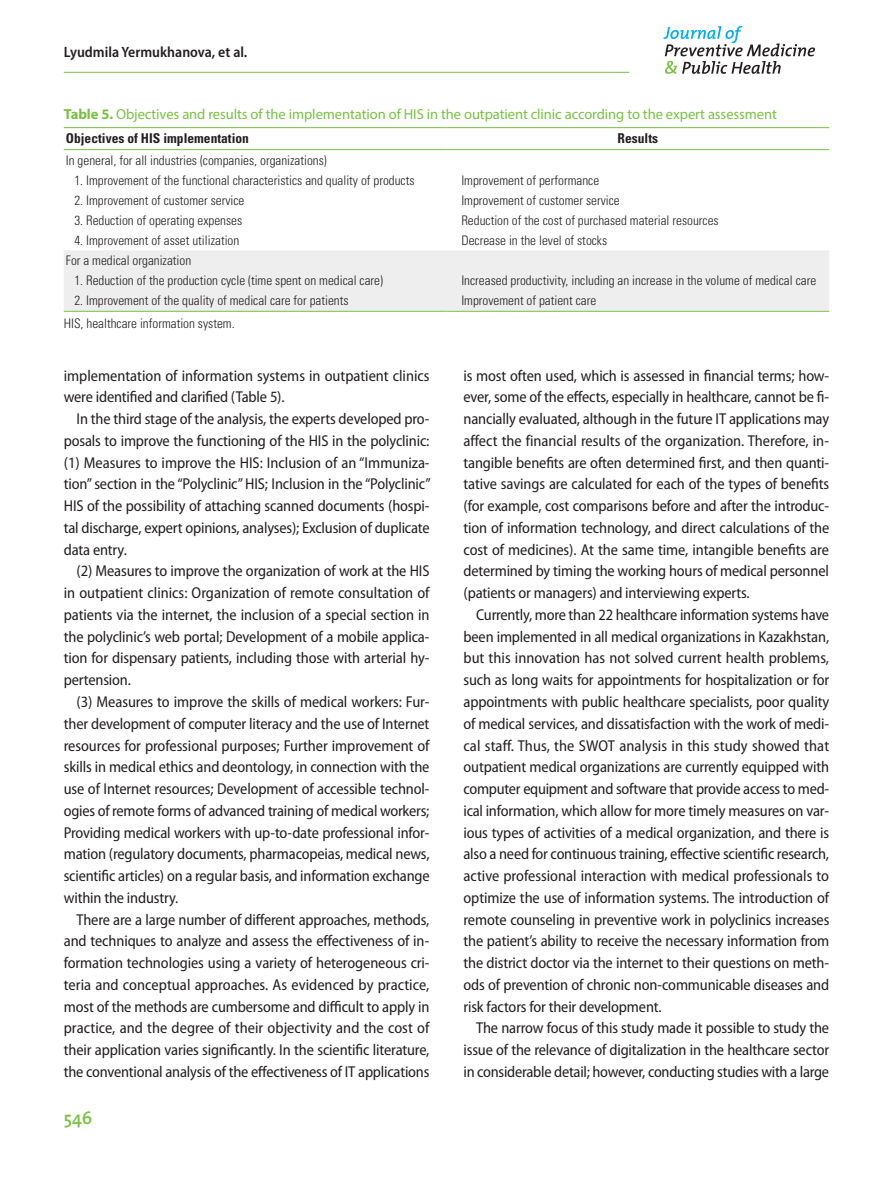
<style>
.page{position:relative;width:893px;height:1191px;background:#fff}
.page>*{position:absolute;margin:0;border:0;box-sizing:border-box;transform-origin:0 0}
.t1{font:600 18px "The Mix";color:#79c142}
.jpmph_본문{font:semi-condensed 15.75px/21.8px "Myriad Pro";letter-spacing:-.01em;color:#231f20;text-align:justify}
.t2{font:600 semi-condensed 15px "Myriad Pro";color:#231f20}
.jpmph_표그림캡션{font:14.55px "Myriad Pro";letter-spacing:-.005em;color:#79c142}
.jpmph_표머리{font:700 condensed 13.5px "Univers LT Std";color:#231f20}
.jpmph_표본문{font:300 condensed 13.2px "Univers LT Std";color:#231f20}
.s1{font-weight:700}
</style>
<div class="page">
<hr style="left:64px;top:72px;width:565px;height:1px;background:#79c142">
<svg style="left:663px;top:26px;width:152px;height:48px"></svg>
<svg style="left:64px;top:128px;width:765px;height:1px"></svg>
<div style="left:64px;top:250px;width:765px;height:61px;background:#eeeeef"></div>
<hr style="left:64px;top:127px;width:382px;height:1px;background:#79c142">
<hr style="left:446px;top:127px;width:383px;height:1px;background:#79c142">
<hr style="left:64px;top:149px;width:382px;height:1px;background:#79c142">
<hr style="left:446px;top:149px;width:383px;height:1px;background:#79c142">
<hr style="left:64px;top:311px;width:382px;height:1px;background:#79c142">
<hr style="left:446px;top:311px;width:383px;height:1px;background:#79c142">
<p class="t2" style="left:64px;top:43px;width:185px">Lyudmila Yermukhanova, et al.</p>
<p class="jpmph_표그림캡션" style="left:64px;top:105px;width:715px"><span class="s1">Table 5.</span> Objectives and results of the implementation of HIS in the outpatient clinic according to the expert assessment</p>
<p class="jpmph_표머리" style="left:66px;top:130px;width:185px">Objectives of HIS implementation</p>
<p class="jpmph_표머리" style="left:618px;top:130px;width:42px">Results</p>
<p class="jpmph_표본문" style="left:66px;top:152px;width:262px">In general, for all industries (companies, organizations)</p>
<p class="jpmph_표본문" style="left:74px;top:172px;width:342px">1. Improvement of the functional characteristics and quality of products</p>
<p class="jpmph_표본문" style="left:461px;top:172px;width:139px">Improvement of performance</p>
<p class="jpmph_표본문" style="left:74px;top:192px;width:172px">2. Improvement of customer service</p>
<p class="jpmph_표본문" style="left:461px;top:192px;width:160px">Improvement of customer service</p>
<p class="jpmph_표본문" style="left:74px;top:212px;width:169px">3. Reduction of operating expenses</p>
<p class="jpmph_표본문" style="left:461px;top:212px;width:259px">Reduction of the cost of purchased material resources</p>
<p class="jpmph_표본문" style="left:74px;top:232px;width:166px">4. Improvement of asset utilization</p>
<p class="jpmph_표본문" style="left:461px;top:232px;width:147px">Decrease in the level of stocks</p>
<p class="jpmph_표본문" style="left:66px;top:252px;width:127px">For a medical organization</p>
<p class="jpmph_표본문" style="left:74px;top:272px;width:310px">1. Reduction of the production cycle (time spent on medical care)</p>
<p class="jpmph_표본문" style="left:461px;top:272px;width:356px">Increased productivity, including an increase in the volume of medical care</p>
<p class="jpmph_표본문" style="left:74px;top:292px;width:276px">2. Improvement of the quality of medical care for patients</p>
<p class="jpmph_표본문" style="left:461px;top:292px;width:136px">Improvement of patient care</p>
<p class="jpmph_표본문" style="left:64px;top:315px;width:172px">HIS, healthcare information system.</p>
<p class="jpmph_본문" style="left:64px;top:365px;width:367px">implementation of information systems in outpatient clinics were identified and clarified (Table 5).</p>
<p class="jpmph_본문" style="left:64px;top:408px;width:368px;text-indent:13px">In the third stage of the analysis, the experts developed pro&shy;posals to improve the functioning of the HIS in the polyclinic: (1) Measures to improve the HIS: Inclusion of an “Immuniza&shy;tion” section in the “Polyclinic” HIS; Inclusion in the “Polyclinic” HIS of the possibility of attaching scanned documents (hospi&shy;tal discharge, expert opinions, analyses); Exclusion of duplicate data entry.</p>
<p class="jpmph_본문" style="left:64px;top:560px;width:367px;text-indent:13px">(2) Measures to improve the organization of work at the HIS in outpatient clinics: Organization of remote consultation of patients via the internet, the inclusion of a special section in the polyclinic’s web portal; Development of a mobile applica&shy;tion for dispensary patients, including those with arterial hy&shy;pertension.</p>
<p class="jpmph_본문" style="left:64px;top:691px;width:367px;text-indent:13px">(3) Measures to improve the skills of medical workers: Fur&shy;ther development of computer literacy and the use of Internet resources for professional purposes; Further improvement of skills in medical ethics and deontology, in connection with the use of Internet resources; Development of accessible technol&shy;ogies of remote forms of advanced training of medical workers; Providing medical workers with up-to-date professional infor&shy;mation (regulatory documents, pharmacopeias, medical news, scientific articles) on a regular basis, and information exchange within the industry.</p>
<p class="jpmph_본문" style="left:64px;top:908px;width:367px;text-indent:13px">There are a large number of different approaches, methods, and techniques to analyze and assess the effectiveness of in&shy;formation technologies using a variety of heterogeneous cri&shy;teria and conceptual approaches. As evidenced by practice, most of the methods are cumbersome and difficult to apply in practice, and the degree of their objectivity and the cost of their application varies significantly. In the scientific literature, the conventional analysis of the effectiveness of IT applications</p>
<p class="t1" style="left:64px;top:1103px;width:30px">546</p>
<p class="jpmph_본문" style="left:463px;top:365px;width:367px">is most often used, which is assessed in financial terms; how&shy;ever, some of the effects, especially in healthcare, cannot be fi&shy;nancially evaluated, although in the future IT applications may affect the financial results of the organization. Therefore, in&shy;tangible benefits are often determined first, and then quanti&shy;tative savings are calculated for each of the types of benefits (for example, cost comparisons before and after the introduc&shy;tion of information technology, and direct calculations of the cost of medicines). At the same time, intangible benefits are determined by timing the working hours of medical personnel (patients or managers) and interviewing experts.</p>
<p class="jpmph_본문" style="left:463px;top:604px;width:367px;text-indent:13px">Currently, more than 22 healthcare information systems have been implemented in all medical organizations in Kazakhstan, but this innovation has not solved current health problems, such as long waits for appointments for hospitalization or for appointments with public healthcare specialists, poor quality of medical services, and dissatisfaction with the work of medi&shy;cal staff. Thus, the SWOT analysis in this study showed that outpatient medical organizations are currently equipped with computer equipment and software that provide access to med&shy;ical information, which allow for more timely measures on var&shy;ious types of activities of a medical organization, and there is also a need for continuous training, effective scientific research, active professional interaction with medical professionals to optimize the use of information systems. The introduction of remote counseling in preventive work in polyclinics increases the patient’s ability to receive the necessary information from the district doctor via the internet to their questions on meth&shy;ods of prevention of chronic non-communicable diseases and risk factors for their development.</p>
<p class="jpmph_본문" style="left:463px;top:1017px;width:367px;text-indent:13px">The narrow focus of this study made it possible to study the issue of the relevance of digitalization in the healthcare sector in considerable detail; however, conducting studies with a large</p>
</div>
